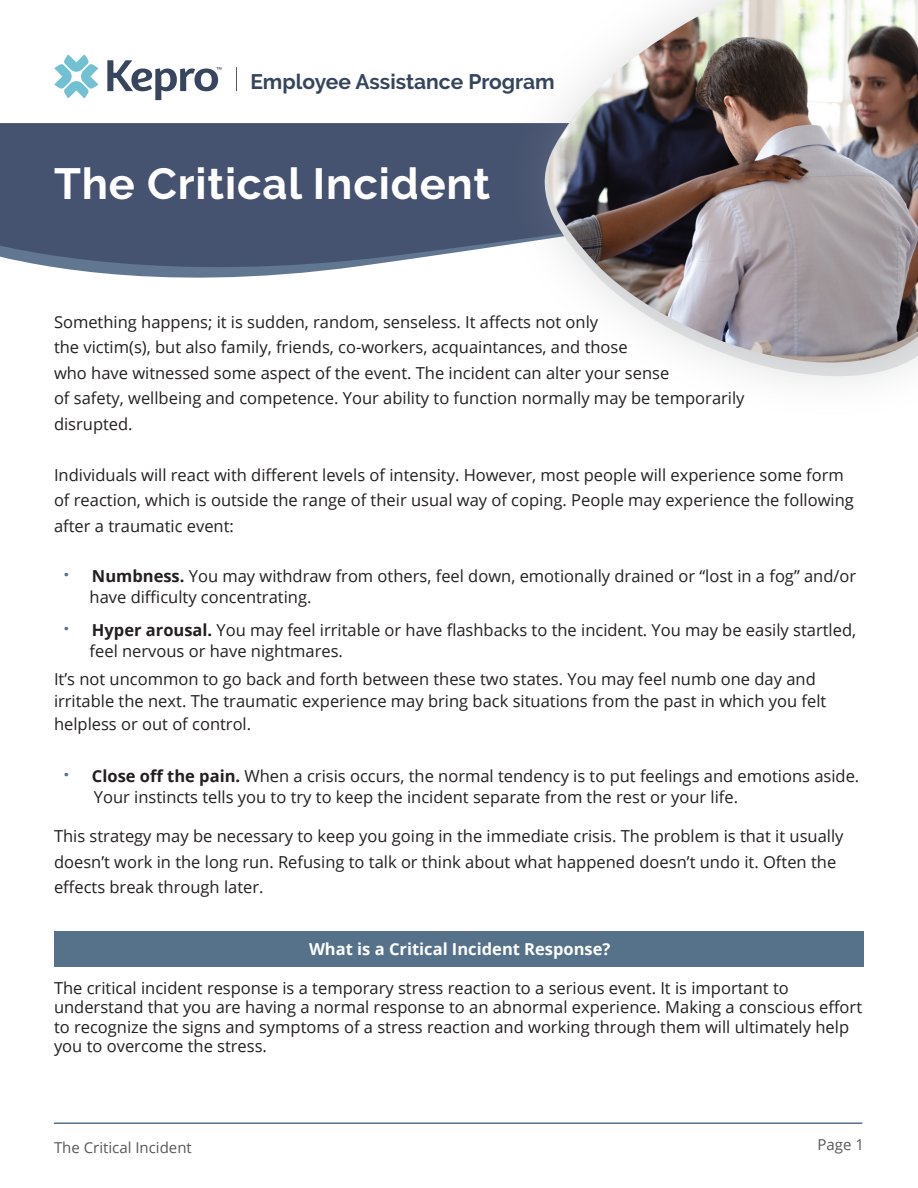
<style>
.page{position:relative;width:918px;height:1188px;background:#fff}
.page>*{position:absolute;margin:0;border:0;box-sizing:border-box;transform-origin:0 0}
.t1{font:700 43.5px "Raleway";letter-spacing:.02em;color:#fff}
.t2{font:700 21px "Raleway";color:#35455e}
.Bullets{font:16.5px/25.5px "Open Sans";color:#231f20}
.Bullets-2{font:700 16.5px "Open Sans";color:#fff}
.t3{font:15px "Open Sans";color:#57585a}
.s1{font-weight:700;font-size:21px;color:#56728b}
.s2{font-weight:700}
</style>
<div class="page">
<svg style="left:0;top:123px;width:497px;height:155px;background:#53607b"></svg>
<hr style="left:54px;top:1122px;width:808px;height:2px;background:#56728b">
<div style="left:54px;top:931px;width:810px;height:36px;background:#56728b"></div>
<svg style="left:107px;top:60px;width:115px;height:40px"></svg>
<svg style="left:54px;top:54px;width:44px;height:44px"></svg>
<svg style="left:236px;top:67px;width:1px;height:24px"></svg>
<div style="left:497px;top:0;width:421px;height:419px;background:#939598;opacity:.4"></div>
<img style="left:537px;top:0;width:381px;height:363px">
<p class="t2" style="left:250px;top:69px;width:306px">Employee Assistance Program</p>
<p class="t1" style="left:54px;top:159px;width:438px">The Critical Incident</p>
<p class="Bullets" style="left:54px;top:309px;width:692px">Something happens; it is sudden, random, senseless. It affects not only<br>the victim(s), but also family, friends, co-workers, acquaintances, and those<br>who have witnessed some aspect of the event. The incident can alter your sense<br>of safety, wellbeing and competence. Your ability to function normally may be temporarily disrupted.</p>
<p class="Bullets" style="left:54px;top:462px;width:801px">Individuals will react with different levels of intensity. However, most people will experience some form of reaction, which is outside the range of their usual way of coping. People may experience the following after a traumatic event:</p>
<p class="Bullets" style="left:90px;top:565px;width:768px;line-height:20.9px;text-indent:-26px"><span class="s1">·</span> <span class="s2">Numbness.</span> You may withdraw from others, feel down, emotionally drained or “lost in a fog” and/or have difficulty concentrating.</p>
<p class="Bullets" style="left:63px;top:617px;width:794px"><span class="s1">·</span> <span class="s2">Hyper arousal.</span> You may feel irritable or have flashbacks to the incident. You may be easily startled,</p>
<p class="Bullets" style="left:54px;top:667px;width:774px;line-height:22.5px">It’s not uncommon to go back and forth between these two states. You may feel numb one day and irritable the next. The traumatic experience may bring back situations from the past in which you felt helpless or out of control.</p>
<p class="Bullets" style="left:94px;top:765px;width:767px;line-height:20.9px;text-indent:-31px"><span class="s1">·</span> <span class="s2">Close off the pain.</span> When a crisis occurs, the normal tendency is to put feelings and emotions aside.<br>Your instincts tells you to try to keep the incident separate from the rest or your life.</p>
<p class="Bullets" style="left:54px;top:823px;width:791px">This strategy may be necessary to keep you going in the immediate crisis. The problem is that it usually doesn’t work in the long run. Refusing to talk or think about what happened doesn’t undo it. Often the effects break through later.</p>
<p class="Bullets" style="left:90px;top:637px;width:255px">feel nervous or have nightmares.</p>
<p class="Bullets-2" style="left:309px;top:938px;width:303px">What is a Critical Incident Response?</p>
<p class="Bullets" style="left:54px;top:978px;width:810px;line-height:19.5px">The critical incident response is a temporary stress reaction to a serious event. It is important to understand that you are having a normal response to an abnormal experience. Making a conscious effort to recognize the signs and symptoms of a stress reaction and working through them will ultimately help you to overcome the stress.</p>
<p class="t3" style="left:54px;top:1138px;width:139px">The Critical Incident</p>
<p class="t3" style="left:818px;top:1135px;width:48px">Page 1</p>
</div>
